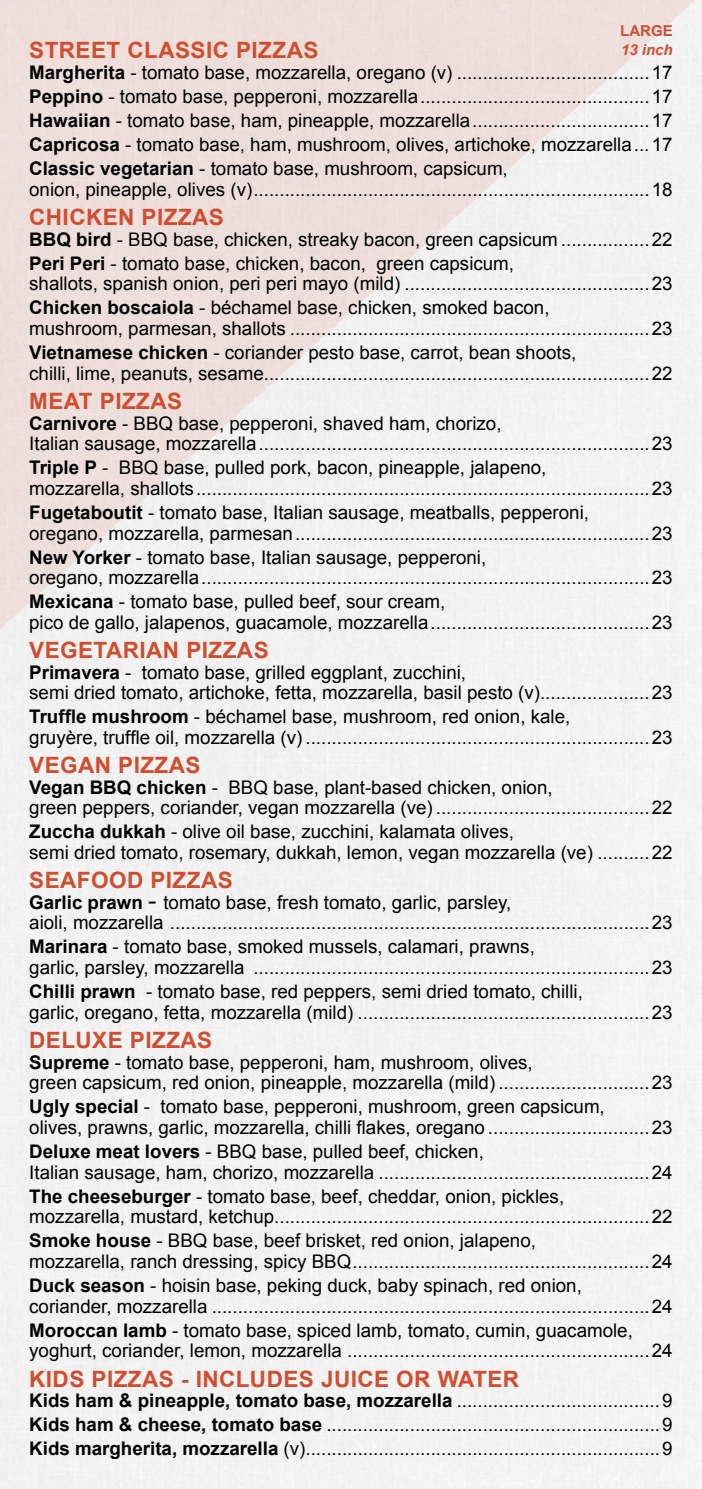
<style>
.page{position:relative;width:702px;height:1489px;background:#fff}
.page>*{position:absolute;margin:0;border:0;box-sizing:border-box;transform-origin:0 0}
.t1{font:700 22.5px "Arial";letter-spacing:.02em;color:#d14d2f}
.t2{font:18.75px/20.5px "Arial";color:#000}
.t3{font:italic 700 15px "Arial";color:#d14d2f}
.t4{font:700 15px "Arial";color:#d14d2f}
.s1{font-weight:700}
.s2{font-size:25px}
</style>
<div class="page">
<svg style="left:0;top:0;width:702px;height:650px;fill:#f0eeee"></svg>
<p class="t4" style="left:620px;top:21px;width:54px">LARGE</p>
<p class="t1" style="left:29px;top:35px;width:291px">STREET CLASSIC PIZZAS</p>
<p class="t3" style="left:621px;top:40px;width:53px">13 inch</p>
<p class="t2" style="left:29px;top:60px;width:645px;line-height:24px;text-align:justify"><span class="s1">Margherita</span> - tomato base, mozzarella, oregano (v) .....................................17<br><span class="s1">Peppino</span> - tomato base, pepperoni, mozzarella............................................17<br><span class="s1">Hawaiian</span> - tomato base, ham, pineapple, mozzarella..................................17<br><span class="s1">Capricosa</span> - tomato base, ham, mushroom, olives, artichoke, mozzarella...17<br><span class="s1">Classic vegetarian</span> - tomato base, mushroom, capsicum,</p>
<p class="t2" style="left:29px;top:179px;width:645px">onion, pineapple, olives (v)............................................................................18</p>
<p class="t1" style="left:29px;top:202px;width:196px">CHICKEN PIZZAS</p>
<p class="t2" style="left:29px;top:227px;width:645px;line-height:24px"><span class="s1">BBQ bird</span> - BBQ base, chicken, streaky bacon, green capsicum .................22<br><span class="s1">Peri Peri</span> - tomato base, chicken, bacon, green capsicum,</p>
<p class="t2" style="left:29px;top:272px;width:645px;line-height:24px">shallots, spanish onion, peri peri mayo (mild) ...............................................23<br><span class="s1">Chicken boscaiola</span> - béchamel base, chicken, smoked bacon,</p>
<p class="t2" style="left:29px;top:316px;width:645px;line-height:24px">mushroom, parmesan, shallots .....................................................................23<br><span class="s1">Vietnamese chicken</span> - coriander pesto base, carrot, bean shoots,</p>
<p class="t2" style="left:29px;top:363px;width:645px">chilli, lime, peanuts, sesame..........................................................................22</p>
<p class="t1" style="left:29px;top:386px;width:154px">MEAT PIZZAS</p>
<p class="t2" style="left:29px;top:413px;width:645px"><span class="s1">Carnivore</span> - BBQ base, pepperoni, shaved ham, chorizo,<br>Italian sausage, mozzarella...........................................................................23</p>
<p class="t2" style="left:29px;top:457px;width:645px"><span class="s1">Triple P</span> - BBQ base, pulled pork, bacon, pineapple, jalapeno,<br>mozzarella, shallots.......................................................................................23</p>
<p class="t2" style="left:29px;top:502px;width:645px"><span class="s1">Fugetaboutit</span> - tomato base, Italian sausage, meatballs, pepperoni,<br>oregano, mozzarella, parmesan....................................................................23</p>
<p class="t2" style="left:29px;top:547px;width:645px"><span class="s1">New Yorker</span> - tomato base, Italian sausage, pepperoni,<br>oregano, mozzarella......................................................................................23</p>
<p class="t2" style="left:29px;top:591px;width:645px"><span class="s1">Mexicana</span> - tomato base, pulled beef, sour cream,<br>pico de gallo, jalapenos, guacamole, mozzarella..........................................23</p>
<p class="t1" style="left:29px;top:635px;width:241px">VEGETARIAN PIZZAS</p>
<p class="t2" style="left:29px;top:662px;width:645px"><span class="s1">Primavera</span> - tomato base, grilled eggplant, zucchini,<br>semi dried tomato, artichoke, fetta, mozzarella, basil pesto (v).....................23</p>
<p class="t2" style="left:29px;top:706px;width:645px"><span class="s1">Truffle mushroom</span> - béchamel base, mushroom, red onion, kale,<br>gruyère, truffle oil, mozzarella (v) ..................................................................23</p>
<p class="t1" style="left:29px;top:750px;width:173px">VEGAN PIZZAS</p>
<p class="t2" style="left:29px;top:777px;width:645px"><span class="s1">Vegan BBQ chicken</span> - BBQ base, plant-based chicken, onion,<br>green peppers, coriander, vegan mozzarella (ve) .........................................22</p>
<p class="t2" style="left:29px;top:821px;width:645px"><span class="s1">Zuccha dukkah</span> - olive oil base, zucchini, kalamata olives,<br>semi dried tomato, rosemary, dukkah, lemon, vegan mozzarella (ve) ..........22</p>
<p class="t1" style="left:29px;top:865px;width:205px">SEAFOOD PIZZAS</p>
<p class="t2" style="left:29px;top:892px;width:645px"><span class="s1">Garlic prawn</span> <span class="s2">-</span> tomato base, fresh tomato, garlic, parsley,<br>aioli, mozzarella ............................................................................................23</p>
<p class="t2" style="left:29px;top:936px;width:645px"><span class="s1">Marinara</span> - tomato base, smoked mussels, calamari, prawns,<br>garlic, parsley, mozzarella ............................................................................23</p>
<p class="t2" style="left:29px;top:981px;width:645px"><span class="s1">Chilli prawn</span> - tomato base, red peppers, semi dried tomato, chilli,<br>garlic, oregano, fetta, mozzarella (mild) ........................................................23</p>
<p class="t1" style="left:29px;top:1024px;width:184px">DELUXE PIZZAS</p>
<p class="t2" style="left:29px;top:1051px;width:645px"><span class="s1">Supreme</span> - tomato base, pepperoni, ham, mushroom, olives,<br>green capsicum, red onion, pineapple, mozzarella (mild) .............................23</p>
<p class="t2" style="left:29px;top:1096px;width:645px"><span class="s1">Ugly special</span> - tomato base, pepperoni, mushroom, green capsicum,<br>olives, prawns, garlic, mozzarella, chilli flakes, oregano ...............................23</p>
<p class="t2" style="left:29px;top:1141px;width:645px"><span class="s1">Deluxe meat lovers</span> - BBQ base, pulled beef, chicken,<br>Italian sausage, ham, chorizo, mozzarella ....................................................24</p>
<p class="t2" style="left:29px;top:1185px;width:645px"><span class="s1">The cheeseburger</span> - tomato base, beef, cheddar, onion, pickles,<br>mozzarella, mustard, ketchup........................................................................22</p>
<p class="t2" style="left:29px;top:1230px;width:645px"><span class="s1">Smoke house</span> - BBQ base, beef brisket, red onion, jalapeno,<br>mozzarella, ranch dressing, spicy BBQ.........................................................24</p>
<p class="t2" style="left:29px;top:1275px;width:645px"><span class="s1">Duck season</span> - hoisin base, peking duck, baby spinach, red onion,<br>coriander, mozzarella ....................................................................................24</p>
<p class="t2" style="left:29px;top:1319px;width:645px"><span class="s1">Moroccan lamb</span> - tomato base, spiced lamb, tomato, cumin, guacamole, yoghurt, coriander, lemon, mozzarella ..........................................................24</p>
<p class="t1" style="left:29px;top:1363px;width:491px">KIDS PIZZAS - INCLUDES JUICE OR WATER</p>
<p class="t2" style="left:29px;top:1388px;width:645px;line-height:24px;text-align:justify"><span class="s1">Kids ham &amp; pineapple, tomato base, mozzarella</span> .......................................9<br><span class="s1">Kids ham &amp; cheese, tomato base</span> ................................................................9<br><span class="s1">Kids margherita, mozzarella</span> (v)....................................................................9</p>
</div>
